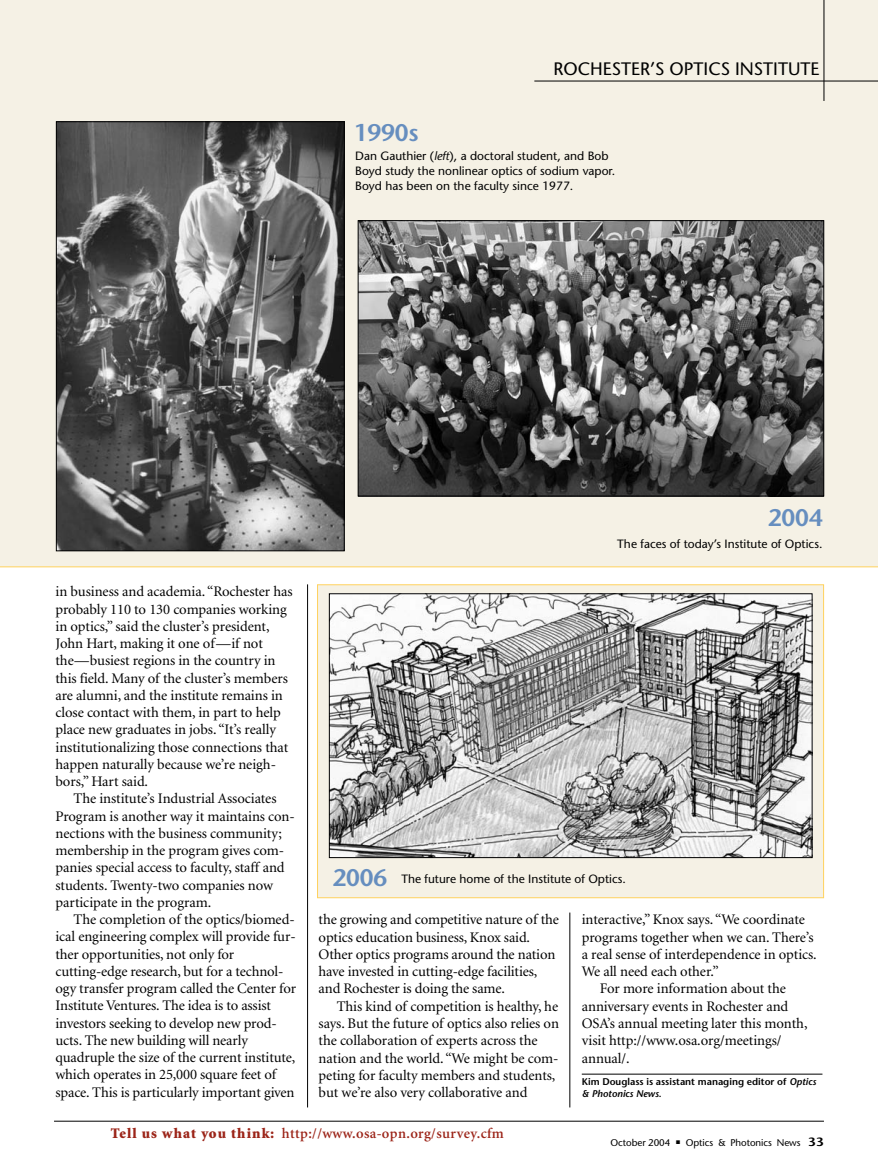
<style>
.page{position:relative;width:878px;height:1175px;background:#fff}
.page>*{position:absolute;margin:0;border:0;box-sizing:border-box;transform-origin:0 0}
.t1{font:600 24px "Stone Sans";letter-spacing:-.005em;color:#668ebf}
.t2{font:18px "Stone Sans";color:#000}
.t3{font:14.7px/17.2px "Minion";letter-spacing:-.005em;color:#000}
.t4{font:600 14.7px "Minion";letter-spacing:.025em;color:#9c2519}
.t5{font:12px/15px "Stone Sans";color:#000}
.t6{font:600 9.75px/12px "Stone Sans";color:#000}
.t7{font:9.75px "Stone Sans";letter-spacing:-.005em;color:#000}
.s1{font-style:italic}
.s2{font-weight:900}
.s3{font-weight:600;font-size:12px}
</style>
<div class="page">
<div style="left:0;top:0;width:878px;height:567px;background:#f5f1e5"></div>
<div style="left:317px;top:585px;width:506px;height:312px;background:#f5f1e5"></div>
<div style="left:317px;top:584px;width:507px;height:314px;border:1px solid #ffd25d"></div>
<hr style="left:54px;top:1120px;width:770px;height:1px;background:#000">
<hr style="left:534px;top:81px;width:344px;height:1px;background:#000">
<hr style="left:823px;top:0;width:1px;height:101px;background:#000">
<hr style="left:307px;top:584px;width:1px;height:523px;background:#000">
<img style="left:360px;top:222px;width:462px;height:272px">
<div style="left:358px;top:220px;width:466px;height:276px;border:1px solid #000"></div>
<img style="left:58px;top:124px;width:284px;height:425px">
<div style="left:56px;top:122px;width:288px;height:429px;border:1px solid #000"></div>
<img style="left:331px;top:595px;width:479px;height:260px">
<div style="left:329px;top:593px;width:483px;height:264px;border:1px solid #000"></div>
<hr style="left:581px;top:1073px;width:241px;height:1px;background:#000">
<hr style="left:569px;top:912px;width:1px;height:195px;background:#000">
<h1 class="t1" style="left:354px;top:123px;width:66px">1990s</h1>
<p class="t2" style="left:553px;top:61px;width:267px">ROCHESTER’S OPTICS INSTITUTE</p>
<p class="t5" style="left:355px;top:149px;width:261px">Dan Gauthier (<span class="s1">left</span>), a doctoral student, and Bob<br>Boyd study the nonlinear optics of sodium vapor.<br>Boyd has been on the faculty since 1977.</p>
<h1 class="t1" style="left:767px;top:508px;width:56px">2004</h1>
<p class="t5" style="left:617px;top:537px;width:207px">The faces of today’s Institute of Optics.</p>
<p class="t3" style="left:56px;top:584px;width:238px">in business and academia. “Rochester has probably 110 to 130 companies working in optics,” said the cluster’s president, John Hart, making it one of—if not the—busiest regions in the country in this field. Many of the cluster’s members are alumni, and the institute remains in close contact with them, in part to help place new graduates in jobs. “It’s really institutionalizing those connections that happen naturally because we’re neigh&shy;bors,” Hart said.</p>
<p class="t3" style="left:56px;top:791px;width:241px;text-indent:18px">The institute’s Industrial Associates Program is another way it maintains con&shy;nections with the business community; membership in the program gives com&shy;panies special access to faculty, staff and students. Twenty-two companies now participate in the program.</p>
<p class="t3" style="left:56px;top:912px;width:242px;text-indent:18px">The completion of the optics/biomed&shy;ical engineering complex will provide fur&shy;ther opportunities, not only for cutting-edge research, but for a technol&shy;ogy transfer program called the Center for Institute Ventures. The idea is to assist investors seeking to develop new prod&shy;ucts. The new building will nearly quadruple the size of the current institute, which operates in 25,000 square feet of space. This is particularly important given</p>
<p class="t3" style="left:318px;top:912px;width:242px">the growing and competitive nature of the optics education business, Knox said.<br>Other optics programs around the nation have invested in cutting-edge facilities, and Rochester is doing the same.</p>
<h1 class="t1" style="left:332px;top:868px;width:56px">2006</h1>
<p class="t5" style="left:401px;top:872px;width:226px">The future home of the Institute of Optics.</p>
<p class="t3" style="left:581px;top:912px;width:225px">interactive,” Knox says. “We coordinate</p>
<p class="t3" style="left:581px;top:929px;width:233px">programs together when we can. There’s</p>
<p class="t3" style="left:581px;top:946px;width:236px">a real sense of interdependence in optics.</p>
<p class="t3" style="left:581px;top:964px;width:138px">We all need each other.”</p>
<p class="t3" style="left:599px;top:981px;width:187px">For more information about the</p>
<p class="t3" style="left:581px;top:998px;width:208px">anniversary events in Rochester and</p>
<p class="t3" style="left:581px;top:1015px;width:227px">OSA’s annual meeting later this month,</p>
<p class="t3" style="left:581px;top:1033px;width:201px">visit http://www.osa.org/meetings/</p>
<p class="t3" style="left:581px;top:1050px;width:49px">annual/.</p>
<p class="t6" style="left:581px;top:1076px;width:236px">Kim Douglass is assistant managing editor of <span class="s1">Optics &amp; Photonics News</span>.</p>
<p class="t3" style="left:318px;top:998px;width:242px;text-indent:18px">This kind of competition is healthy, he says. But the future of optics also relies on the collaboration of experts across the nation and the world. “We might be com&shy;peting for faculty members and students, but we’re also very collaborative and</p>
<p class="t4" style="left:111px;top:1127px;width:394px"><span class="s2">Tell us what you think:</span> http://www.osa-opn.org/survey.cfm</p>
<p class="t7" style="left:610px;top:1138px;width:215px">October 2004 ■ Optics &amp; Photonics News <span class="s3">33</span></p>
</div>
